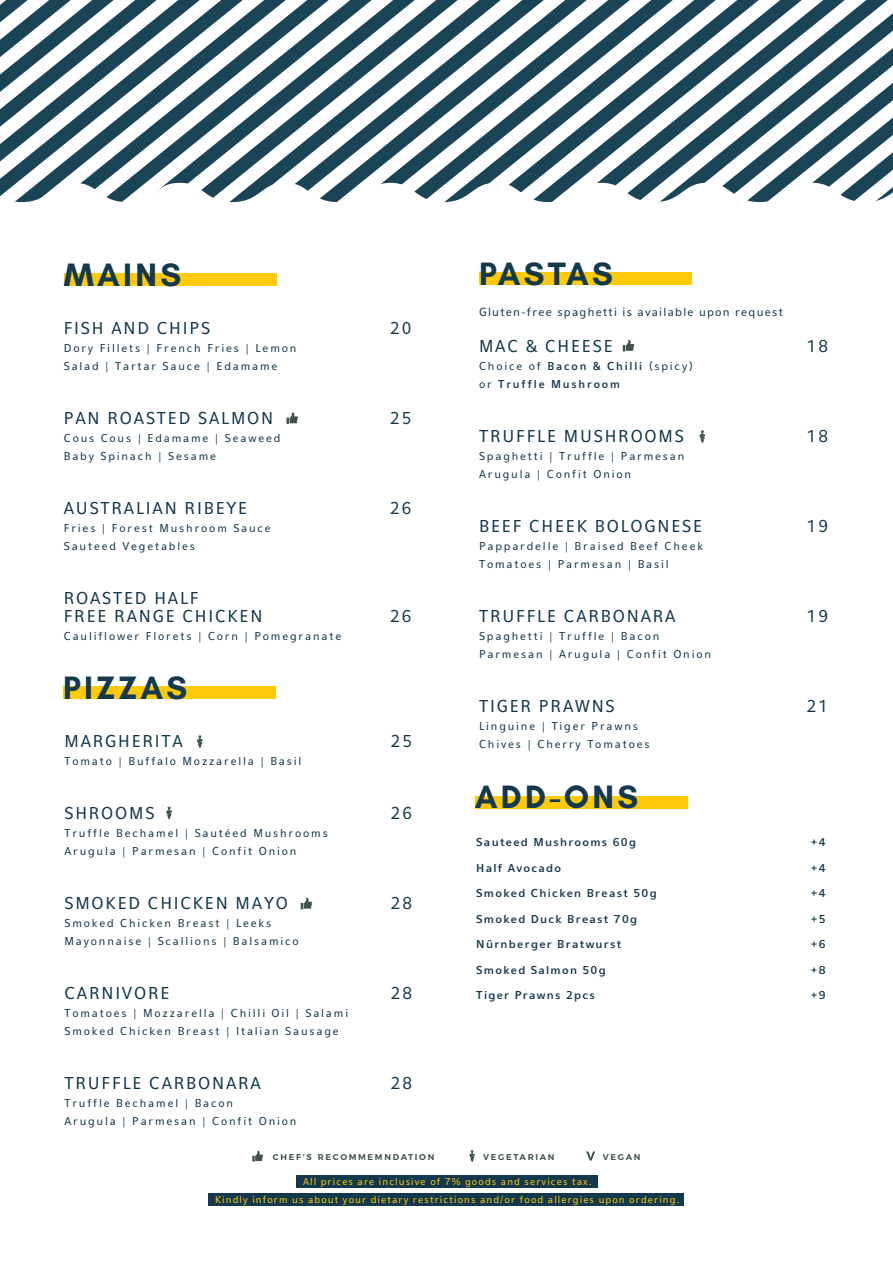
<style>
.page{position:relative;width:893px;height:1263px;background:#fff}
.page>*{position:absolute;margin:0;border:0;box-sizing:border-box;transform-origin:0 0}
.t1{font:700 33px "Glacial Indifference";letter-spacing:.1em;color:#14394c}
.t2{font:18px/18px "Eau Douce Sans";letter-spacing:.1em;color:#14394c}
.t3{font:12.45px "Eau Douce Sans";letter-spacing:.1em;color:#14394c}
.t4{font:12px/18px "Eau Douce Sans";letter-spacing:.15em;color:#14394c}
.t5{font:500 12px "Eau Douce Sans";letter-spacing:.1em;color:#14394c;scale:1.04 1}
.t6{font:500 12px/18px "Eau Douce Sans";letter-spacing:.15em;color:#14394c}
.t7{font:10.5px/18px "Eau Douce Sans";letter-spacing:.1em;color:#feca0a;text-align:center}
.t8{font:600 8.4px "Montserrat";letter-spacing:.2em;color:#3f524e}
.s1{font-weight:400}
</style>
<div class="page">
<svg style="left:0;top:0;width:893px;height:202px"></svg>
<div style="left:63px;top:687px;width:213px;height:12px;background:#feca0a"></div>
<div style="left:479px;top:272px;width:213px;height:13px;background:#feca0a"></div>
<div style="left:64px;top:273px;width:212px;height:13px;background:#feca0a"></div>
<div style="left:209px;top:1193px;width:475px;height:13px;background:#14394c"></div>
<div style="left:296px;top:1175px;width:302px;height:12px;background:#14394c"></div>
<div style="left:475px;top:796px;width:212px;height:13px;background:#feca0a"></div>
<svg style="left:469px;top:1150px;width:6px;height:12px"></svg>
<svg style="left:252px;top:1151px;width:11px;height:10px"></svg>
<svg style="left:586px;top:1151px;width:9px;height:9px"></svg>
<svg style="left:197px;top:735px;width:6px;height:13px"></svg>
<svg style="left:166px;top:806px;width:6px;height:13px"></svg>
<svg style="left:301px;top:898px;width:11px;height:11px"></svg>
<svg style="left:699px;top:430px;width:6px;height:13px"></svg>
<svg style="left:623px;top:340px;width:11px;height:11px"></svg>
<svg style="left:286px;top:412px;width:12px;height:12px"></svg>
<h1 class="t1" style="left:64px;top:254px;width:119px">MAINS</h1>
<h1 class="t1" style="left:479px;top:253px;width:135px">PASTAS</h1>
<h2 class="t2" style="left:64px;top:319px;width:148px">FISH AND CHIPS</h2>
<h2 class="t2" style="left:390px;top:319px;width:23px">20</h2>
<p class="t4" style="left:64px;top:339px;width:234px">Dory Fillets | French Fries | Lemon<br>Salad | Tartar Sauce | Edamame</p>
<h2 class="t2" style="left:64px;top:409px;width:211px">PAN ROASTED SALMON</h2>
<h2 class="t2" style="left:390px;top:409px;width:23px">25</h2>
<p class="t4" style="left:64px;top:429px;width:218px">Cous Cous | Edamame | Seaweed<br>Baby Spinach | Sesame</p>
<h2 class="t2" style="left:64px;top:499px;width:185px">AUSTRALIAN RIBEYE</h2>
<h2 class="t2" style="left:390px;top:499px;width:23px">26</h2>
<p class="t4" style="left:64px;top:519px;width:209px">Fries | Forest Mushroom Sauce<br>Sauteed Vegetables</p>
<h2 class="t2" style="left:64px;top:589px;width:200px">ROASTED HALF<br>FREE RANGE CHICKEN</h2>
<h2 class="t2" style="left:390px;top:607px;width:23px">26</h2>
<p class="t4" style="left:64px;top:627px;width:279px">Cauliflower Florets | Corn | Pomegranate</p>
<h1 class="t1" style="left:63px;top:667px;width:126px">PIZZAS</h1>
<p class="t3" style="left:479px;top:305px;width:305px">Gluten-free spaghetti is available upon request</p>
<h2 class="t2" style="left:479px;top:337px;width:135px">MAC &amp; CHEESE</h2>
<h2 class="t2" style="left:807px;top:337px;width:23px">18</h2>
<p class="t6" style="left:479px;top:357px;width:216px"><span class="s1">Choice of</span> Bacon &amp; Chilli <span class="s1">(spicy) or</span> Truffle Mushroom</p>
<h2 class="t2" style="left:479px;top:427px;width:206px">TRUFFLE MUSHROOMS</h2>
<h2 class="t2" style="left:807px;top:427px;width:23px">18</h2>
<p class="t4" style="left:479px;top:447px;width:207px">Spaghetti | Truffle | Parmesan<br>Arugula | Confit Onion</p>
<h2 class="t2" style="left:479px;top:517px;width:225px">BEEF CHEEK BOLOGNESE</h2>
<h2 class="t2" style="left:807px;top:517px;width:23px">19</h2>
<p class="t4" style="left:479px;top:537px;width:225px">Pappardelle | Braised Beef Cheek<br>Tomatoes | Parmesan | Basil</p>
<h2 class="t2" style="left:479px;top:607px;width:198px">TRUFFLE CARBONARA</h2>
<h2 class="t2" style="left:807px;top:607px;width:23px">19</h2>
<p class="t4" style="left:479px;top:627px;width:233px">Spaghetti | Truffle | Bacon<br>Parmesan | Arugula | Confit Onion</p>
<h2 class="t2" style="left:479px;top:697px;width:137px">TIGER PRAWNS</h2>
<h2 class="t2" style="left:807px;top:697px;width:23px">21</h2>
<p class="t4" style="left:479px;top:717px;width:160px">Linguine | Tiger Prawns</p>
<h2 class="t2" style="left:64px;top:732px;width:120px">MARGHERITA</h2>
<h2 class="t2" style="left:391px;top:732px;width:23px">25</h2>
<p class="t4" style="left:479px;top:735px;width:172px">Chives | Cherry Tomatoes</p>
<p class="t4" style="left:64px;top:752px;width:238px">Tomato | Buffalo Mozzarella | Basil</p>
<h2 class="t2" style="left:64px;top:804px;width:92px">SHROOMS</h2>
<h2 class="t2" style="left:391px;top:804px;width:23px">26</h2>
<p class="t4" style="left:64px;top:824px;width:265px">Truffle Bechamel | Sautéed Mushrooms<br>Arugula | Parmesan | Confit Onion</p>
<h2 class="t2" style="left:64px;top:894px;width:225px">SMOKED CHICKEN MAYO</h2>
<h2 class="t2" style="left:391px;top:894px;width:23px">28</h2>
<p class="t4" style="left:64px;top:914px;width:236px">Smoked Chicken Breast | Leeks<br>Mayonnaise | Scallions | Balsamico</p>
<h2 class="t2" style="left:64px;top:984px;width:106px">CARNIVORE</h2>
<h2 class="t2" style="left:391px;top:984px;width:23px">28</h2>
<p class="t4" style="left:64px;top:1004px;width:285px">Tomatoes | Mozzarella | Chilli Oil | Salami<br>Smoked Chicken Breast | Italian Sausage</p>
<h2 class="t2" style="left:64px;top:1074px;width:198px">TRUFFLE CARBONARA</h2>
<h2 class="t2" style="left:391px;top:1074px;width:23px">28</h2>
<p class="t4" style="left:64px;top:1094px;width:233px">Truffle Bechamel | Bacon<br>Arugula | Parmesan | Confit Onion</p>
<h1 class="t1" style="left:475px;top:777px;width:165px">ADD-ONS</h1>
<p class="t5" style="left:476px;top:836px;width:155px">Sauteed Mushrooms 60g</p>
<p class="t5" style="left:811px;top:836px;width:16px">+4</p>
<p class="t5" style="left:476px;top:861px;width:83px">Half Avocado</p>
<p class="t5" style="left:811px;top:861px;width:16px">+4</p>
<p class="t5" style="left:476px;top:887px;width:175px">Smoked Chicken Breast 50g</p>
<p class="t5" style="left:811px;top:887px;width:16px">+4</p>
<p class="t5" style="left:476px;top:912px;width:156px">Smoked Duck Breast 70g</p>
<p class="t5" style="left:811px;top:912px;width:16px">+5</p>
<p class="t5" style="left:476px;top:938px;width:141px">Nürnberger Bratwurst</p>
<p class="t5" style="left:811px;top:938px;width:16px">+6</p>
<p class="t5" style="left:476px;top:963px;width:126px">Smoked Salmon 50g</p>
<p class="t5" style="left:811px;top:963px;width:16px">+8</p>
<p class="t5" style="left:476px;top:989px;width:116px">Tiger Prawns 2pcs</p>
<p class="t5" style="left:811px;top:989px;width:16px">+9</p>
<p class="t8" style="left:273px;top:1150px;width:163px">CHEF’S RECOMMEMNDATION</p>
<p class="t8" style="left:483px;top:1150px;width:73px">VEGETARIAN</p>
<p class="t8" style="left:603px;top:1150px;width:39px">VEGAN</p>
<p class="t7" style="left:215px;top:1172px;width:466px">All prices are inclusive of 7% goods and services tax.<br>Kindly inform us about your dietary restrictions and/or food allergies upon ordering.</p>
</div>
